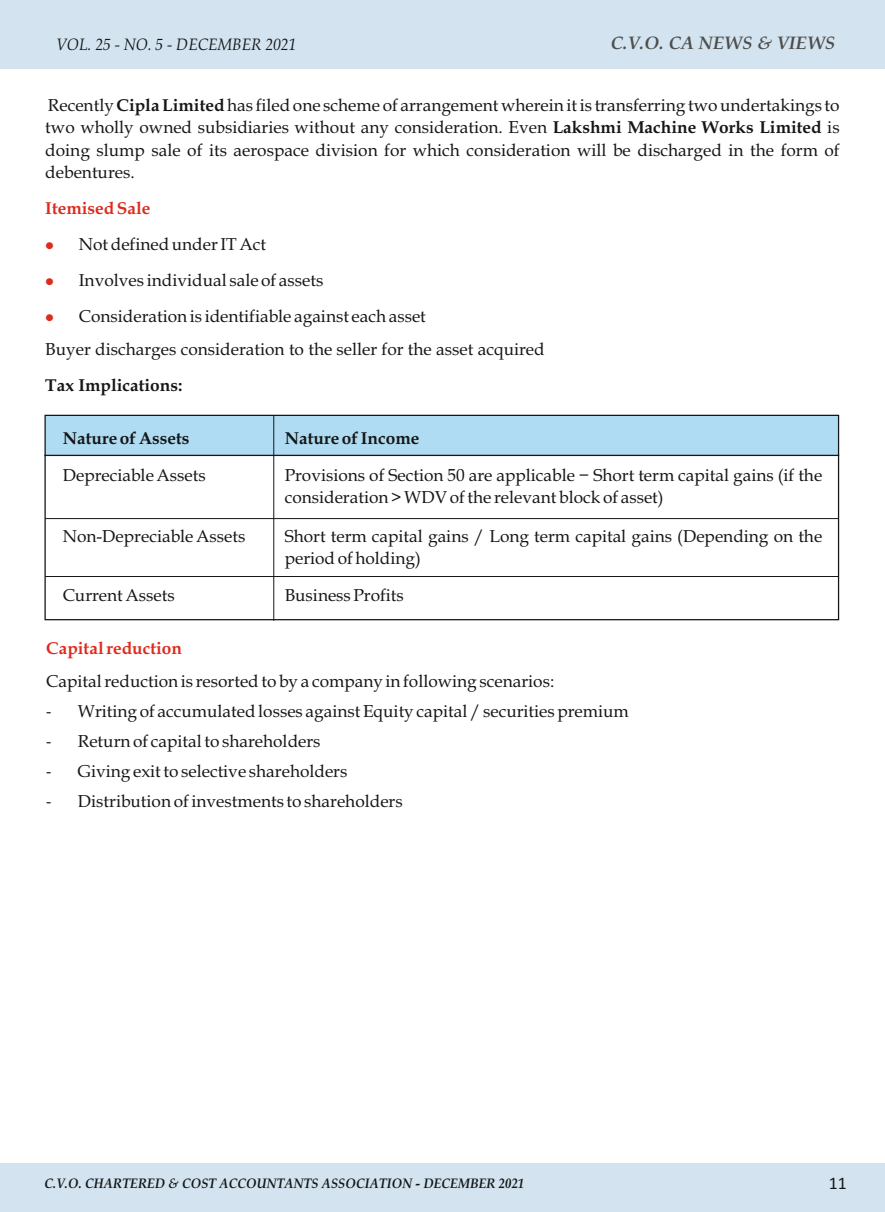
<style>
.page{position:relative;width:885px;height:1212px;background:#fff}
.page>*{position:absolute;margin:0;border:0;box-sizing:border-box;transform-origin:0 0}
.t1{font:italic 700 18.15px "Book Antiqua";color:#4e4e4d}
.t2{font:17.55px "Calibri";color:#151616}
.t3{font:17.25px/22.5px "Book Antiqua";color:#151616}
.t4{font:700 17.25px "Book Antiqua";color:#151616}
.t5{font:700 17.25px "Book Antiqua";color:#dd2b1c}
.t6{font:italic 16.5px "Book Antiqua";color:#151616;scale:.94 1}
.t7{font:italic 700 13.8px "Book Antiqua";color:#151616;scale:.92 1}
.s1{font-weight:700}
.s2{color:#dd2b1c}
.s3{font-family:"Calibri"}
</style>
<div class="page">
<div style="left:0;top:0;width:884px;height:68px;background:#d3e4f0"></div>
<div style="left:44px;top:455px;width:795px;height:165px;background:#fff;border:1px solid #151616"></div>
<div style="left:44px;top:415px;width:795px;height:41px;background:#afdcf2;border:1px solid #151616"></div>
<hr style="left:273px;top:415px;width:1px;height:206px;background:#151616">
<hr style="left:45px;top:518px;width:793px;height:1px;background:#151616">
<hr style="left:45px;top:576px;width:793px;height:1px;background:#151616">
<div style="left:0;top:1163px;width:884px;height:49px;background:#d3e4f0"></div>
<p class="t6" style="left:56px;top:38px;width:257px">VOL. 25 - NO. 5 - DECEMBER 2021</p>
<p class="t1" style="left:610px;top:35px;width:226px">C.V.O. CA NEWS &amp; VIEWS</p>
<p class="t3" style="left:45px;top:95px;width:795px;text-align:justify">Recently <span class="s1">Cipla Limited</span>has filed one scheme of arrangement wherein it is transferring two undertakings to two wholly owned subsidiaries without any consideration. Even <span class="s1">Lakshmi Machine Works Limited</span> is doing slump sale of its aerospace division for which consideration will be discharged in the form of debentures.</p>
<p class="t5" style="left:45px;top:202px;width:107px">Itemised Sale</p>
<p class="t3" style="left:45px;top:235px;width:222px"><span class="s2">●</span> Not defined under IT Act</p>
<p class="t3" style="left:45px;top:271px;width:279px"><span class="s2">●</span> Involves individual sale of assets</p>
<p class="t3" style="left:45px;top:302px;width:501px;line-height:33px"><span class="s2">●</span> Consideration is identifiable against each asset<br>Buyer discharges consideration to the seller for the asset acquired</p>
<p class="t4" style="left:45px;top:379px;width:139px">Tax Implications:</p>
<p class="t4" style="left:63px;top:431px;width:128px">Nature of Assets</p>
<p class="t4" style="left:285px;top:431px;width:136px">Nature of Income</p>
<p class="t3" style="left:63px;top:466px;width:145px">Depreciable Assets</p>
<p class="t3" style="left:285px;top:467px;width:539px;line-height:21.5px">Provisions of Section 50 are applicable − Short term capital gains (if the consideration &gt; WDV of the relevant block of asset)</p>
<p class="t3" style="left:63px;top:527px;width:184px">Non-Depreciable Assets</p>
<p class="t3" style="left:285px;top:528px;width:539px;line-height:21.5px">Short term capital gains / Long term capital gains (Depending on the period of holding)</p>
<p class="t3" style="left:63px;top:586px;width:114px">Current Assets</p>
<p class="t3" style="left:285px;top:586px;width:121px">Business Profits</p>
<p class="t5" style="left:46px;top:641px;width:137px">Capital reduction</p>
<p class="t3" style="left:46px;top:671px;width:509px">Capital reduction is resorted to by a company in following scenarios:</p>
<p class="t3" style="left:46px;top:701px;width:584px"><span class="s3">-</span> Writing of accumulated losses against Equity capital / securities premium</p>
<p class="t3" style="left:46px;top:731px;width:276px"><span class="s3">-</span> Return of capital to shareholders</p>
<p class="t3" style="left:46px;top:761px;width:303px"><span class="s3">-</span> Giving exit to selective shareholders</p>
<p class="t3" style="left:46px;top:791px;width:358px"><span class="s3">-</span> Distribution of investments to shareholders</p>
<p class="t7" style="left:44px;top:1177px;width:523px">C.V.O. CHARTERED &amp; COST ACCOUNTANTS ASSOCIATION - DECEMBER 2021</p>
<p class="t2" style="left:828px;top:1176px;width:19px">11</p>
</div>
